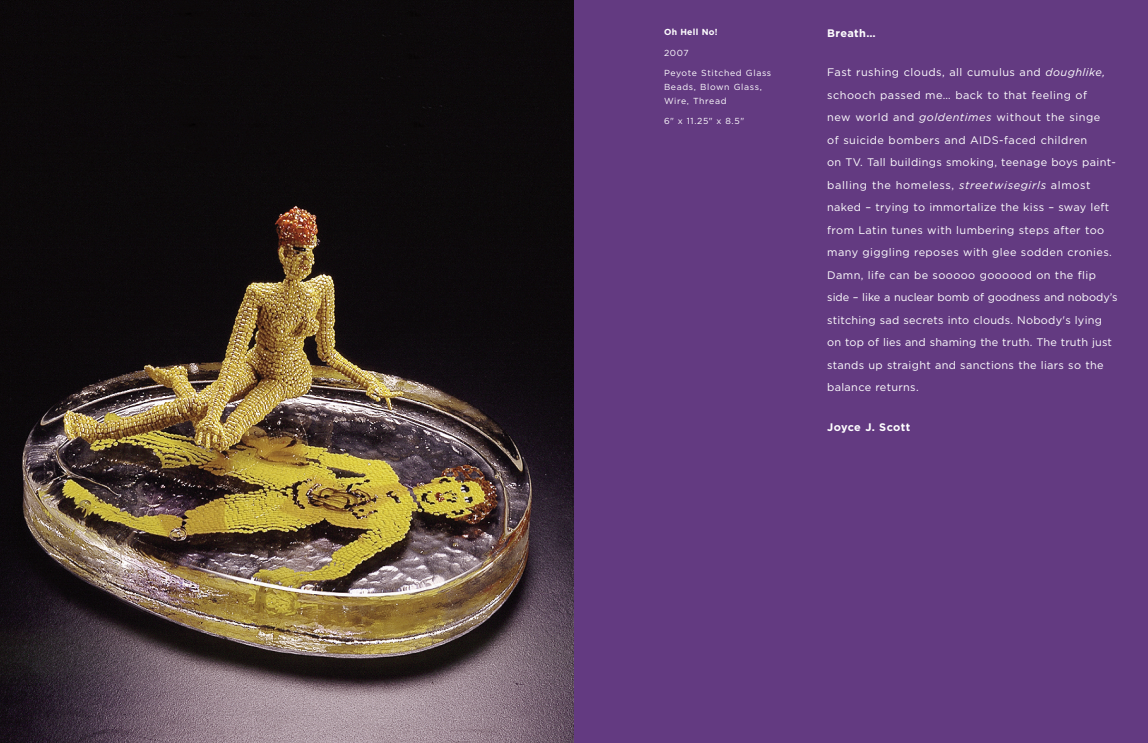
<style>
.page{position:relative;width:1148px;height:743px;background:#fff}
.page>*{position:absolute;margin:0;border:0;box-sizing:border-box;transform-origin:0 0}
.t1{font:11px/22.5px "Gotham";letter-spacing:.03em;color:#fff}
.t2{font:700 11px "Gotham";letter-spacing:.035em;color:#fff}
.t3{font:8.75px/13.8px "Gotham";letter-spacing:.07em;color:#fff}
.t4{font:700 8.75px "Gotham";letter-spacing:.03em;color:#fff}
.s1{font-style:italic}
</style>
<div class="page">
<div style="left:574px;top:0;width:574px;height:742px;background:#633a81"></div>
<img style="left:0;top:0;width:574px;height:742px">
<p class="t4" style="left:664px;top:27px;width:55px">Oh Hell No!</p>
<p class="t3" style="left:664px;top:46px;width:26px">2007</p>
<p class="t3" style="left:664px;top:66px;width:109px">Peyote Stitched Glass<br>Beads, Blown Glass,<br>Wire, Thread</p>
<p class="t3" style="left:664px;top:114px;width:82px">6" x 11.25" x 8.5"</p>
<p class="t2" style="left:827px;top:27px;width:50px">Breath…</p>
<p class="t1" style="left:827px;top:61px;width:292px">Fast rushing clouds, all cumulus and <span class="s1">doughlike, </span>schooch passed me… back to that feeling of<br>new world and <span class="s1">goldentimes</span> without the singe<br>of suicide bombers and AIDS-faced children<br>on TV. Tall buildings smoking, teenage boys paint&shy;balling the homeless, <span class="s1">streetwisegirls</span> almost naked – trying to immortalize the kiss – sway left from Latin tunes with lumbering steps after too many giggling reposes with glee sodden cronies.<br>Damn, life can be sooooo goooood on the flip side – like a nuclear bomb of goodness and nobody’s stitching sad secrets into clouds. Nobody's lying on top of lies and shaming the truth. The truth just stands up straight and sanctions the liars so the balance returns.</p>
<p class="t2" style="left:827px;top:420px;width:85px">Joyce J. Scott</p>
</div>
